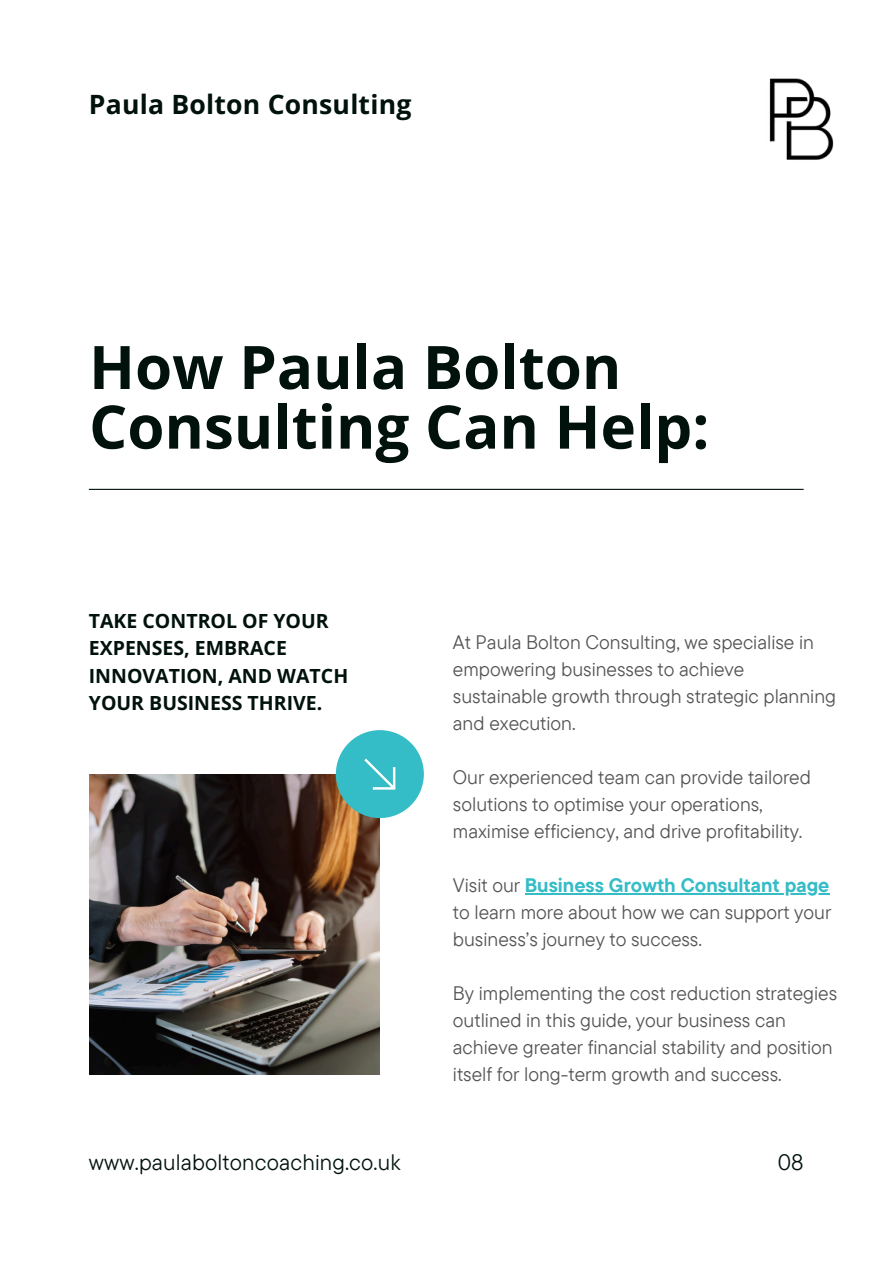
<style>
.page{position:relative;width:894px;height:1264px;background:#fff}
.page>*{position:absolute;margin:0;border:0;box-sizing:border-box;transform-origin:0 0}
.t1{font:700 60px/59.7px "Open Sans";color:#00120b}
.t2{font:700 26.55px "Open Sans";letter-spacing:.01em;color:#00120b}
.t3{font:22.35px "TT Commons Pro";letter-spacing:.01em;color:#00120b}
.t4{font:19.5px/27px "TT Commons Pro";color:#545454}
.t5{font:700 19.5px/27px "Open Sans";color:#00120b}
.t6{font:700 19.5px "TT Commons Pro";color:#34bcc7}
.s1{font-weight:400;color:#545454}
</style>
<div class="page">
<img style="left:89px;top:774px;width:291px;height:300px">
<div style="left:336px;top:730px;width:88px;height:88px;background:#34bcc7;border-radius:50%"></div>
<svg style="left:364px;top:758px;width:31px;height:31px"></svg>
<hr style="left:524px;top:893px;width:305px;height:1px;background:#34bcc7">
<hr style="left:89px;top:489px;width:714px;height:1px;background:#00120b">
<img style="left:769px;top:78px;width:65px;height:82px">
<h2 class="t2" style="left:89px;top:86px;width:324px">Paula Bolton Consulting</h2>
<h4 class="t1" style="left:89px;top:336px;width:621px">How Paula Bolton<br>Consulting Can Help:</h4>
<p class="t5" style="left:89px;top:607px;width:261px">TAKE CONTROL OF YOUR<br>EXPENSES, EMBRACE<br>INNOVATION, AND WATCH<br>YOUR BUSINESS THRIVE.</p>
<p class="t4" style="left:453px;top:628px;width:384px">At Paula Bolton Consulting, we specialise in empowering businesses to achieve sustainable growth through strategic planning and execution.</p>
<p class="t4" style="left:453px;top:763px;width:359px">Our experienced team can provide tailored solutions to optimise your operations, maximise efficiency, and drive profitability.</p>
<p class="t6" style="left:453px;top:872px;width:378px"><span class="s1">Visit our</span> Business Growth Consultant page</p>
<p class="t4" style="left:453px;top:898px;width:380px">to learn more about how we can support your business’s journey to success.</p>
<p class="t4" style="left:453px;top:979px;width:385px">By implementing the cost reduction strategies</p>
<h3 class="t4" style="left:453px;top:1006px;width:381px">outlined in this guide, your business can achieve greater financial stability and position itself for long-term growth and success.</h3>
<p class="t3" style="left:89px;top:1147px;width:313px">www.paulaboltoncoaching.co.uk</p>
<p class="t3" style="left:777px;top:1147px;width:27px">08</p>
</div>
